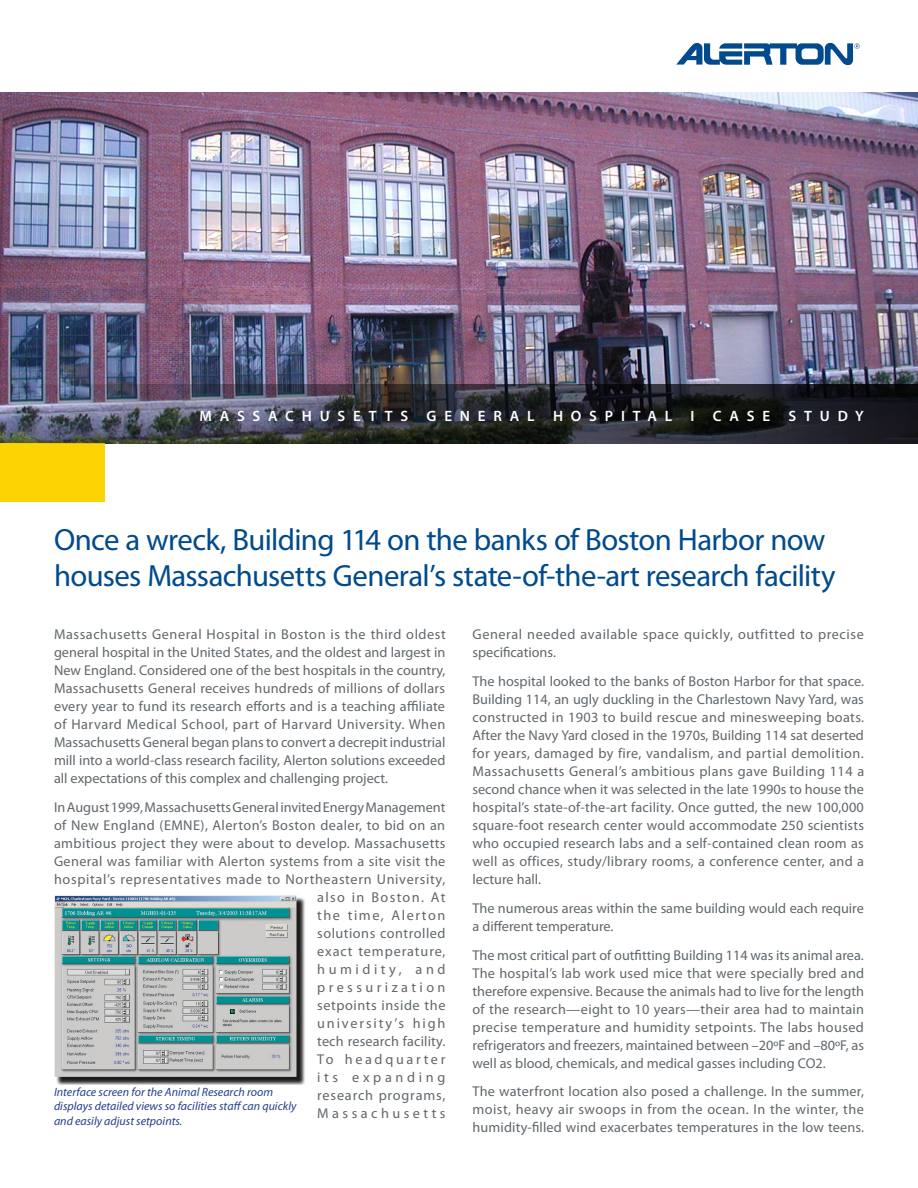
<style>
.page{position:relative;width:918px;height:1188px;background:#fff}
.page>*{position:absolute;margin:0;border:0;box-sizing:border-box;transform-origin:0 0}
.Headline{font:30.75px/36px "Myriad Pro";letter-spacing:-.02em;color:#004a8d}
.t1{font:600 15px "Myriad Pro";letter-spacing:.52em;color:#fff}
.Body_text{font:14.25px/18px "Myriad Pro";letter-spacing:.025em;color:#60676c;text-align:justify}
.Body_text-2{font:14.25px/18px "Myriad Pro";color:#60676c}
.t2{font:italic 12px/14.4px "Myriad Pro";color:#253f8e}
</style>
<div class="page">
<img style="left:0;top:93px;width:918px;height:291px">
<svg style="left:676px;top:43px;width:184px;height:22px"></svg>
<div style="left:0;top:443px;width:105px;height:59px;background:#fed304"></div>
<img style="left:0;top:384px;width:918px;height:59px">
<img style="left:54px;top:895px;width:251px;height:189px">
<p class="t1" style="left:200px;top:406px;width:666px">MASSACHUSETTS GENERAL HOSPITAL I CASE STUDY</p>
<p class="Headline" style="left:54px;top:521px;width:783px">Once a wreck, Building 114 on the banks of Boston Harbor now houses Massachusetts General’s state-of-the-art research facility</p>
<p class="Body_text" style="left:472px;top:625px;width:393px">General needed available space quickly, outfitted to precise specifications.</p>
<p class="Body_text" style="left:472px;top:672px;width:393px">The hospital looked to the banks of Boston Harbor for that space.<br>Building 114, an ugly duckling in the Charlestown Navy Yard, was constructed in 1903 to build rescue and minesweeping boats.<br>After the Navy Yard closed in the 1970s, Building 114 sat deserted for years, damaged by fire, vandalism, and partial demolition.<br>Massachusetts General’s ambitious plans gave Building 114 a second chance when it was selected in the late 1990s to house the hospital’s state-of-the-art facility. Once gutted, the new 100,000 square-foot research center would accommodate 250 scientists who occupied research labs and a self-contained clean room as well as offices, study/library rooms, a conference center, and a lecture hall.</p>
<p class="Body_text-2" style="left:472px;top:899px;width:393px">The numerous areas within the same building would each require a different temperature.</p>
<p class="Body_text" style="left:472px;top:946px;width:393px">The most critical part of outfitting Building 114 was its animal area.<br>The hospital’s lab work used mice that were specially bred and therefore expensive. Because the animals had to live for the length of the research—eight to 10 years—their area had to maintain precise temperature and humidity setpoints. The labs housed refrigerators and freezers, maintained between –20ºF and –80ºF, as well as blood, chemicals, and medical gasses including CO2.</p>
<p class="Body_text" style="left:472px;top:1082px;width:393px">The waterfront location also posed a challenge. In the summer, moist, heavy air swoops in from the ocean. In the winter, the humidity-filled wind exacerbates temperatures in the low teens.</p>
<p class="Body_text" style="left:54px;top:625px;width:393px">Massachusetts General Hospital in Boston is the third oldest general hospital in the United States, and the oldest and largest in New England. Considered one of the best hospitals in the country, Massachusetts General receives hundreds of millions of dollars every year to fund its research efforts and is a teaching affiliate of Harvard Medical School, part of Harvard University. When Massachusetts General began plans to convert a decrepit industrial mill into a world-class research facility, Alerton solutions exceeded all expectations of this complex and challenging project.</p>
<p class="Body_text" style="left:54px;top:798px;width:393px;text-align:right">In August 1999, Massachusetts General invited Energy Management of New England (EMNE), Alerton’s Boston dealer, to bid on an ambitious project they were about to develop. Massachusetts<br>General was familiar with Alerton systems from a site visit the hospital’s representatives made to Northeastern University, also in Boston. At<br>the time, Alerton<br>solutions controlled<br>exact temperature,<br>humidity, and<br>pressurization<br>setpoints inside the<br>university’s high<br>tech research facility.<br>To headquarter<br>its expanding<br>research programs,<br>Massachusetts</p>
<p class="t2" style="left:54px;top:1085px;width:244px">Interface screen for the Animal Research room displays detailed views so facilities staff can quickly and easily adjust setpoints.</p>
</div>
